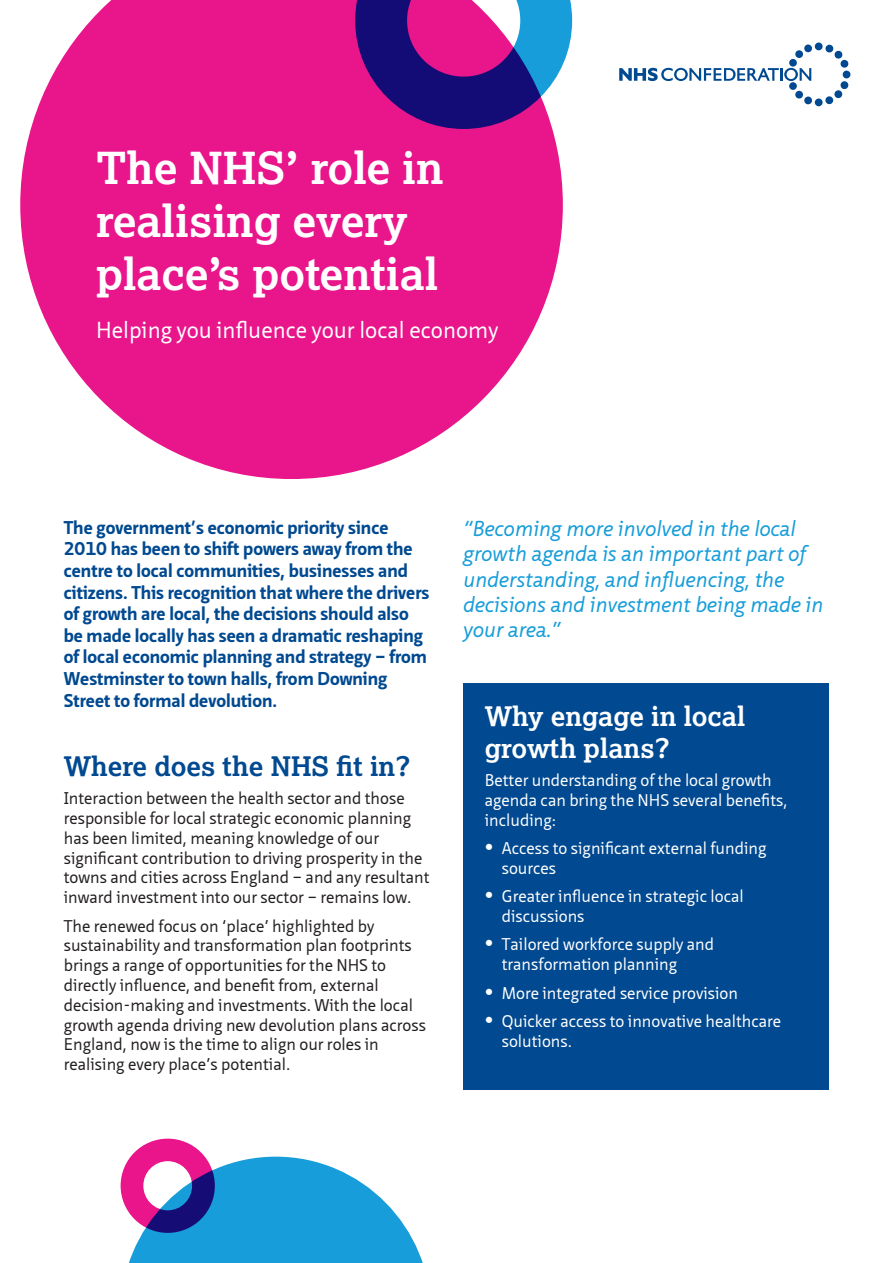
<style>
.page{position:relative;width:893px;height:1263px;background:#fff}
.page>*{position:absolute;margin:0;border:0;box-sizing:border-box;transform-origin:0 0}
.t1{font:700 44.25px/53.1px "Lexia";color:#fff}
.t2{font:700 27px/32.4px "Lexia";color:#fff}
.t3{font:700 27px "Lexia";color:#014990}
.t4{font:22.5px "Neue Sans";color:#fff}
.t5{font:italic 21px/25.2px "Neue Sans";color:#179dd9}
.t6{font:700 18px/21.6px "Neue Sans";color:#014990}
.t7{font:16.5px/19.8px "Neue Sans";color:#231f20}
.t8{font:16.5px/19.8px "Neue Sans";color:#fff}
.s1{font-weight:700;font-size:21px}
</style>
<div class="page">
<svg style="left:20px;top:0;width:543px;height:479px;fill:#e8158b"></svg>
<svg style="left:355px;top:0;width:217px;height:129px;background:#743b98"></svg>
<div style="left:815px;top:43px;width:8px;height:7px;background:#014990;border-radius:50%"></div>
<svg style="left:825px;top:45px;width:25px;height:60px"></svg>
<div style="left:815px;top:98px;width:8px;height:8px;background:#014990;border-radius:50%"></div>
<svg style="left:619px;top:45px;width:193px;height:60px"></svg>
<div style="left:463px;top:684px;width:366px;height:406px;background:#014990"></div>
<svg style="left:121px;top:1139px;width:302px;height:124px"></svg>
<h1 class="t1" style="left:96px;top:140px;width:349px">The NHS’ role in realising every place’s potential</h1>
<h3 class="t4" style="left:96px;top:317px;width:404px">Helping you influence your local economy</h3>
<p class="t6" style="left:64px;top:517px;width:367px">The government’s economic priority since 2010 has been to shift powers away from the centre to local communities, businesses and citizens. This recognition that where the drivers of growth are local, the decisions should also be made locally has seen a dramatic reshaping of local economic planning and strategy – from Westminster to town halls, from Downing Street to formal devolution.</p>
<h2 class="t3" style="left:64px;top:749px;width:349px">Where does the NHS fit in?</h2>
<p class="t7" style="left:64px;top:789px;width:367px">Interaction between the health sector and those responsible for local strategic economic planning has been limited, meaning knowledge of our significant contribution to driving prosperity in the towns and cities across England – and any resultant inward investment into our sector – remains low.</p>
<p class="t7" style="left:64px;top:916px;width:364px">The renewed focus on ‘place’ highlighted by sustainability and transformation plan footprints brings a range of opportunities for the NHS to directly influence, and benefit from, external decision-making and investments. With the local growth agenda driving new devolution plans across England, now is the time to align our roles in realising every place’s potential.</p>
<p class="t5" style="left:463px;top:517px;width:361px">“Becoming more involved in the local growth agenda is an important part of understanding, and influencing, the decisions and investment being made in your area.”</p>
<h2 class="t2" style="left:485px;top:699px;width:262px">Why engage in local growth plans?</h2>
<p class="t8" style="left:485px;top:771px;width:304px">Better understanding of the local growth agenda can bring the NHS several benefits, including:</p>
<p class="t8" style="left:502px;top:839px;width:266px;text-indent:-17px"><span class="s1">•</span> Access to significant external funding sources</p>
<p class="t8" style="left:502px;top:887px;width:244px;text-indent:-17px"><span class="s1">•</span> Greater influence in strategic local discussions</p>
<p class="t8" style="left:502px;top:935px;width:214px;text-indent:-17px"><span class="s1">•</span> Tailored workforce supply and transformation planning</p>
<p class="t8" style="left:485px;top:983px;width:255px"><span class="s1">•</span> More integrated service provision</p>
<p class="t8" style="left:502px;top:1011px;width:281px;text-indent:-17px"><span class="s1">•</span> Quicker access to innovative healthcare solutions.</p>
</div>
